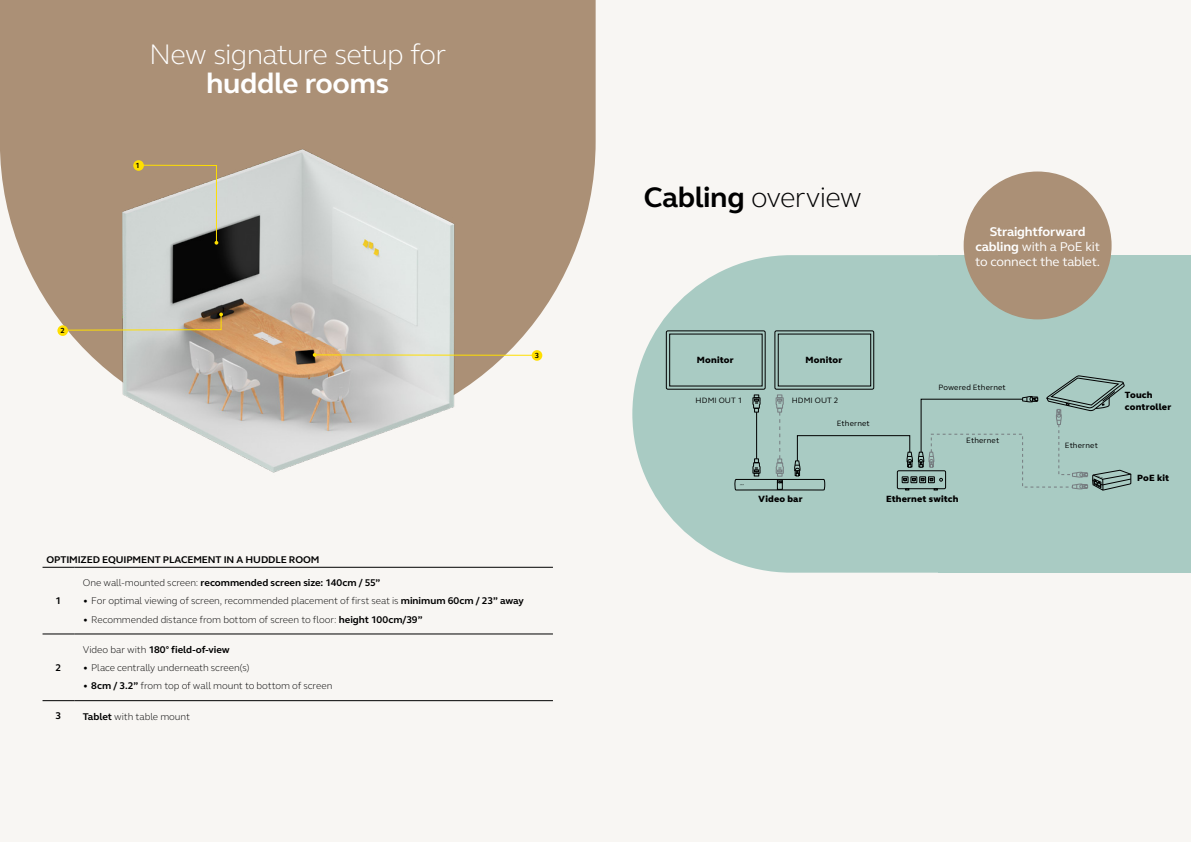
<style>
.page{position:relative;width:1191px;height:842px;background:#fff}
.page>*{position:absolute;margin:0;border:0;box-sizing:border-box;transform-origin:0 0}
.t1{font:300 29px "GN Elliot";letter-spacing:-.03em;color:#fff}
.t2{font:300 29px "GN Elliot";letter-spacing:-.025em;color:#000}
.t3{font:700 29px "GN Elliot";letter-spacing:-.015em;color:#fff}
.t4{font:13px/15px "GN Elliot";letter-spacing:-.02em;color:#fff;text-align:center}
.t5{font:300 10px "GN Elliot";letter-spacing:-.01em;color:#000}
.t6{font:700 10px "GN Elliot";letter-spacing:-.01em;color:#000}
.t7{font:800 9.3px/11.9px "GN Elliot";letter-spacing:.02em;color:#000}
.t8{font:7.9px "GN Elliot";letter-spacing:.015em;color:#000}
.t9{font:700 7.6px "GN Elliot";color:#000}
.s1{font-weight:300}
.s2{font-weight:700}
</style>
<div class="page">
<div style="left:595px;top:0;width:596px;height:842px;background:#f8f6f3"></div>
<div style="left:0;top:0;width:595px;height:842px;background:#f8f6f3"></div>
<div style="left:0;top:0;width:595px;height:308px;background:#ab9076"></div>
<img style="left:51px;top:132px;width:544px;height:341px">
<svg style="left:133px;top:164px;width:85px;height:81px;background:#bab4a4"></svg>
<svg style="left:66px;top:313px;width:157px;height:18px;background:#bbaa8b"></svg>
<svg style="left:313px;top:353px;width:218px;height:4px"></svg>
<hr style="left:43px;top:567px;width:31px;height:1px;background:#000">
<hr style="left:74px;top:567px;width:479px;height:1px;background:#000">
<hr style="left:43px;top:634px;width:31px;height:1px;background:#000">
<hr style="left:74px;top:634px;width:479px;height:1px;background:#000">
<hr style="left:43px;top:700px;width:31px;height:1px;background:#000">
<hr style="left:74px;top:700px;width:479px;height:1px;background:#000">
<div style="left:133px;top:160px;width:11px;height:11px;background:#ffdf00;border-radius:50%"></div>
<div style="left:531px;top:350px;width:11px;height:11px;background:#ffdf00;border-radius:50%"></div>
<div style="left:57px;top:325px;width:11px;height:11px;background:#ffdf00;border-radius:50%"></div>
<svg style="left:632px;top:255px;width:306px;height:318px;fill:#a9cbc3"></svg>
<div style="left:938px;top:255px;width:253px;height:318px;background:#a9cbc3"></div>
<div style="left:963px;top:171px;width:148px;height:148px;background:#ab9076;border-radius:50%"></div>
<svg style="left:734px;top:376px;width:397px;height:131px"></svg>
<div style="left:774px;top:330px;width:100px;height:60px;border:1px solid #000;border-radius:2px"></div>
<div style="left:778px;top:334px;width:93px;height:52px;border:1px solid #000"></div>
<div style="left:666px;top:330px;width:99px;height:60px;border:1px solid #000;border-radius:2px"></div>
<p class="t9" style="left:60px;top:325px;width:6px">2</p>
<h1 class="t1" style="left:149px;top:35px;width:299px">New signature setup for</h1>
<h1 class="t3" style="left:206px;top:64px;width:185px">huddle rooms</h1>
<p class="t9" style="left:136px;top:161px;width:6px">1</p>
<p class="t9" style="left:535px;top:351px;width:6px">3</p>
<p class="t6" style="left:47px;top:552px;width:274px">OPTIMIZED EQUIPMENT PLACEMENT IN A HUDDLE ROOM</p>
<p class="t6" style="left:56px;top:594px;width:7px">1</p>
<p class="t6" style="left:83px;top:576px;width:299px"><span class="s1">One wall-mounted screen:</span> recommended screen size: 140cm / 55”</p>
<p class="t5" style="left:83px;top:594px;width:442px">• For optimal viewing of screen, recommended placement of first seat is <span class="s2">minimum 60cm / 23” away</span></p>
<p class="t5" style="left:83px;top:612px;width:341px">• Recommended distance from bottom of screen to floor: <span class="s2">height 100cm/39”</span></p>
<p class="t6" style="left:56px;top:661px;width:7px">2</p>
<p class="t6" style="left:83px;top:643px;width:148px"><span class="s1">Video bar with</span> 180° field-of-view</p>
<p class="t5" style="left:83px;top:661px;width:168px">• Place centrally underneath screen(s)</p>
<p class="t5" style="left:83px;top:679px;width:251px"><span class="s2">• 8cm / 3.2”</span> from top of wall mount to bottom of screen</p>
<p class="t6" style="left:56px;top:709px;width:7px">3</p>
<p class="t5" style="left:83px;top:709px;width:109px"><span class="s2">Tablet</span> with table mount</p>
<h1 class="t2" style="left:643px;top:178px;width:220px"><span class="s2">Cabling</span> overview</h1>
<h2 class="t4" style="left:975px;top:224px;width:126px"><span class="s2">Straightforward cabling</span> with a PoE kit to connect the tablet.</h2>
<p class="t7" style="left:697px;top:354px;width:38px">Monitor</p>
<p class="t7" style="left:805px;top:354px;width:38px">Monitor</p>
<p class="t8" style="left:695px;top:395px;width:48px">HDMI OUT 1</p>
<p class="t8" style="left:791px;top:395px;width:48px">HDMI OUT 2</p>
<p class="t8" style="left:837px;top:418px;width:34px">Ethernet</p>
<p class="t8" style="left:938px;top:382px;width:69px">Powered Ethernet</p>
<p class="t8" style="left:966px;top:435px;width:34px">Ethernet</p>
<p class="t7" style="left:758px;top:493px;width:45px">Video bar</p>
<p class="t7" style="left:886px;top:493px;width:74px">Ethernet switch</p>
<p class="t8" style="left:1065px;top:440px;width:34px">Ethernet</p>
<p class="t7" style="left:1125px;top:389px;width:48px">Touch controller</p>
<p class="t7" style="left:1137px;top:472px;width:33px">PoE kit</p>
</div>
